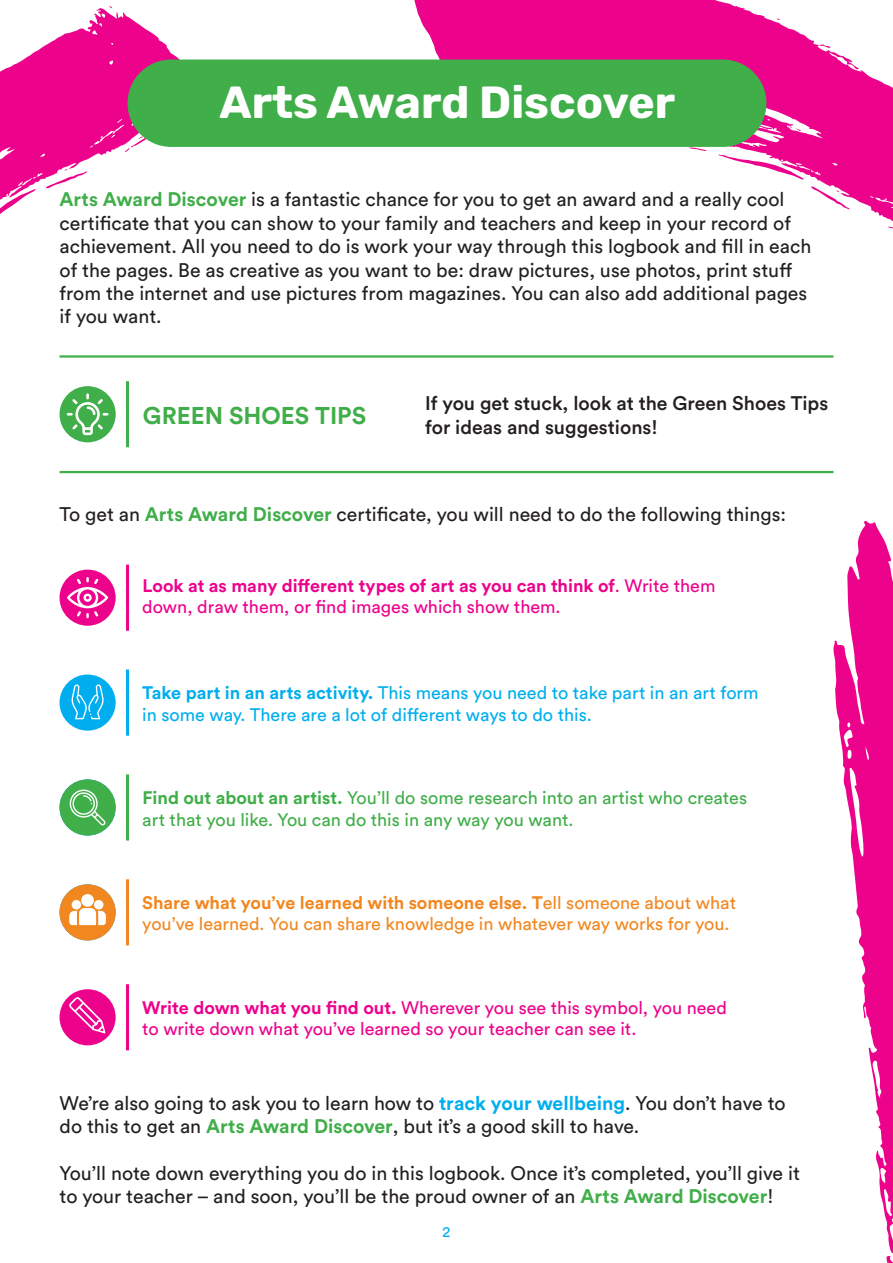
<style>
.page{position:relative;width:893px;height:1263px;background:#fff}
.page>*{position:absolute;margin:0;border:0;box-sizing:border-box;transform-origin:0 0}
.t1{font:700 45px "Rubik";color:#fff}
.t2{font:700 24px "Circular Pro";color:#40ae49}
.t3{font:19.5px/23.4px "Circular Pro";color:#231f20}
.t4{font:500 19.5px/23.4px "Circular Pro";color:#231f20}
.t5{font:18px/21.6px "Circular Pro";color:#ed028c}
.t6{font:18px/21.6px "Circular Pro";color:#f28720}
.t7{font:18px/21.6px "Circular Pro";color:#00aeef}
.t8{font:18px/21.6px "Circular Pro";color:#40ae49}
.t9{font:15px "Circular Pro";color:#00aeef}
.s1{font-weight:700;color:#40ae49}
.s2{font-weight:700}
.s3{font-weight:700;color:#00aeef}
</style>
<div class="page">
<svg style="left:0;top:8px;width:187px;height:562px"></svg>
<svg style="left:0;top:189px;width:36px;height:53px"></svg>
<svg style="left:46px;top:169px;width:41px;height:19px"></svg>
<svg style="left:125px;top:123px;width:17px;height:29px"></svg>
<svg style="left:142px;top:0;width:751px;height:242px"></svg>
<svg style="left:718px;top:154px;width:86px;height:26px"></svg>
<svg style="left:659px;top:147px;width:52px;height:4px"></svg>
<svg style="left:819px;top:44px;width:12px;height:4px"></svg>
<svg style="left:811px;top:186px;width:38px;height:23px"></svg>
<svg style="left:789px;top:126px;width:12px;height:5px"></svg>
<div style="left:60px;top:570px;width:56px;height:56px;background:#ed028c;border-radius:50%"></div>
<svg style="left:67px;top:577px;width:41px;height:41px"></svg>
<div style="left:60px;top:674px;width:56px;height:57px;background:#00aeef;border-radius:50%"></div>
<svg style="left:71px;top:684px;width:33px;height:35px"></svg>
<div style="left:60px;top:779px;width:56px;height:56px;background:#40ae49;border-radius:50%"></div>
<svg style="left:70px;top:789px;width:36px;height:36px"></svg>
<div style="left:60px;top:884px;width:56px;height:56px;background:#f28720;border-radius:50%"></div>
<svg style="left:69px;top:894px;width:37px;height:32px"></svg>
<div style="left:72px;top:900px;width:9px;height:9px;background:#fff;border-radius:50%"></div>
<div style="left:94px;top:900px;width:10px;height:9px;background:#fff;border-radius:50%"></div>
<div style="left:60px;top:386px;width:56px;height:56px;background:#40ae49;border-radius:50%"></div>
<svg style="left:67px;top:393px;width:41px;height:42px"></svg>
<hr style="left:126px;top:381px;width:3px;height:66px;background:#40ae49">
<hr style="left:60px;top:355px;width:773px;height:3px;background:#40ae49">
<hr style="left:60px;top:471px;width:773px;height:2px;background:#40ae49">
<hr style="left:126px;top:565px;width:3px;height:66px;background:#ed028c">
<hr style="left:126px;top:669px;width:3px;height:67px;background:#00aeef">
<hr style="left:126px;top:774px;width:3px;height:66px;background:#40ae49">
<hr style="left:126px;top:879px;width:3px;height:66px;background:#f28720">
<hr style="left:126px;top:984px;width:3px;height:66px;background:#ed028c">
<div style="left:60px;top:989px;width:56px;height:56px;background:#ed028c;border-radius:50%"></div>
<svg style="left:69px;top:997px;width:37px;height:36px"></svg>
<svg style="left:833px;top:520px;width:60px;height:743px"></svg>
<div style="left:128px;top:60px;width:638px;height:87px;background:#40ae49;border-radius:44px"></div>
<p class="t1" style="left:219px;top:76px;width:457px">Arts Award Discover</p>
<p class="t3" style="left:60px;top:187px;width:753px"><span class="s1">Arts Award Discover</span> is a fantastic chance for you to get an award and a really cool certificate that you can show to your family and teachers and keep in your record of achievement. All you need to do is work your way through this logbook and fill in each of the pages. Be as creative as you want to be: draw pictures, use photos, print stuff from the internet and use pictures from magazines. You can also add additional pages</p>
<p class="t3" style="left:60px;top:304px;width:104px">if you want.</p>
<p class="t2" style="left:143px;top:399px;width:225px">GREEN SHOES TIPS</p>
<p class="t4" style="left:425px;top:391px;width:404px">If you get stuck, look at the Green Shoes Tips for ideas and suggestions!</p>
<p class="t3" style="left:60px;top:501px;width:728px">To get an <span class="s1">Arts Award Discover</span> certificate, you will need to do the following things:</p>
<p class="t5" style="left:142px;top:574px;width:575px"><span class="s2">Look at as many different types of art as you can think of</span>. Write them down, draw them, or find images which show them.</p>
<p class="t7" style="left:142px;top:681px;width:618px"><span class="s2">Take part in an arts activity.</span> This means you need to take part in an art form in some way. There are a lot of different ways to do this.</p>
<p class="t8" style="left:142px;top:786px;width:606px"><span class="s2">Find out about an artist.</span> You’ll do some research into an artist who creates art that you like. You can do this in any way you want.</p>
<p class="t6" style="left:142px;top:891px;width:595px"><span class="s2">Share what you’ve learned with someone else. T</span>ell someone about what you’ve learned. You can share knowledge in whatever way works for you.</p>
<p class="t5" style="left:142px;top:996px;width:586px"><span class="s2">Write down what you find out.</span> Wherever you see this symbol, you need</p>
<p class="t5" style="left:142px;top:1017px;width:496px">to write down what you’ve learned so your teacher can see it.</p>
<p class="t3" style="left:60px;top:1090px;width:728px">We’re also going to ask you to learn how to <span class="s3">track your wellbeing</span>. You don’t have to</p>
<p class="t3" style="left:60px;top:1114px;width:581px">do this to get an <span class="s1">Arts Award Discover</span>, but it’s a good skill to have.</p>
<p class="t3" style="left:60px;top:1161px;width:742px">You’ll note down everything you do in this logbook. Once it’s completed, you’ll give it</p>
<p class="t3" style="left:60px;top:1184px;width:715px">to your teacher – and soon, you’ll be the proud owner of an <span class="s1">Arts Award Discover</span>!</p>
<p class="t9" style="left:442px;top:1222px;width:9px">2</p>
</div>
